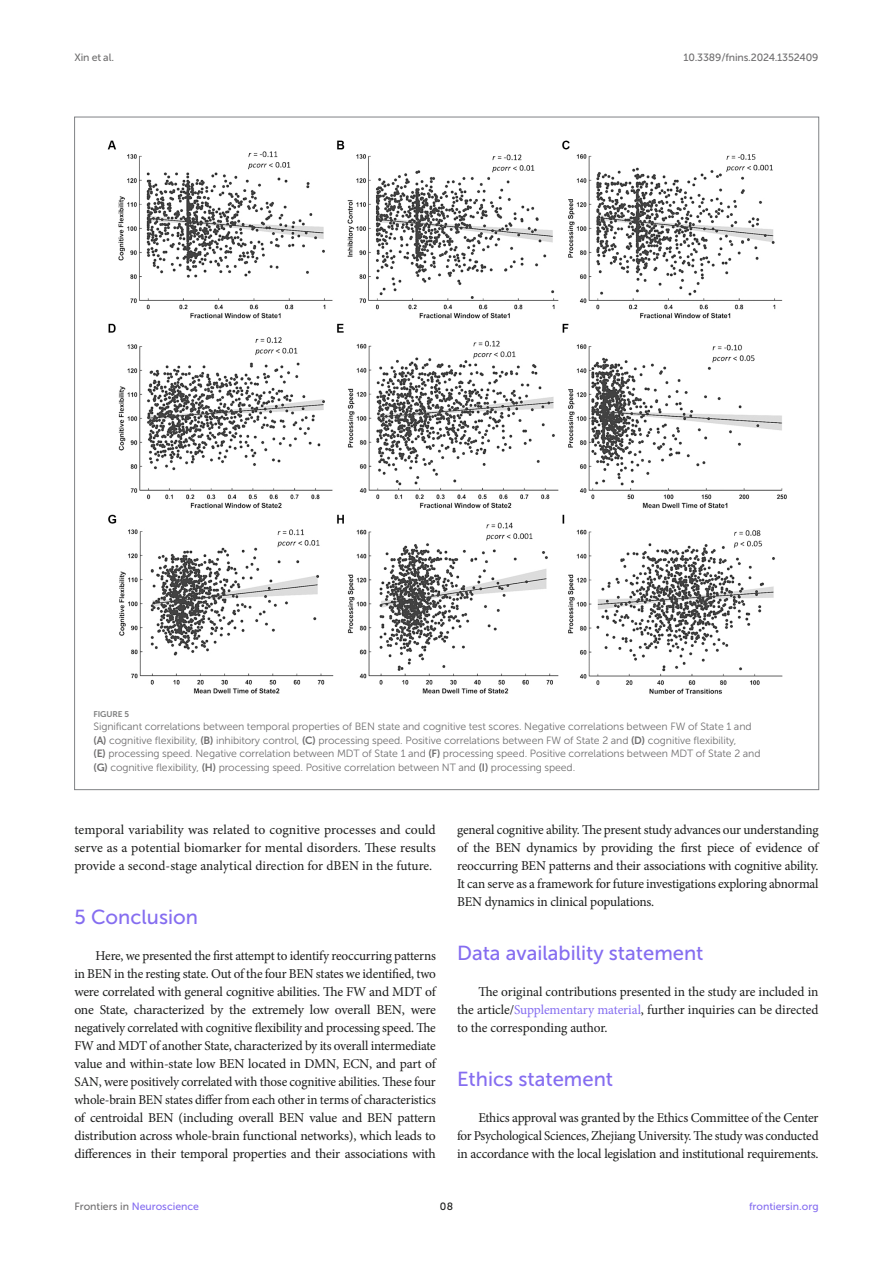
<style>
.page{position:relative;width:893px;height:1263px;background:#fff}
.page>*{position:absolute;margin:0;border:0;box-sizing:border-box;transform-origin:0 0}
.HEAD_1{font:20.25px "Museo Sans 500";color:#856df0}
.TEXT_FLUSH{font:13.5px/18px "Minion Pro";letter-spacing:-.015em;color:#1b1c1b;text-align:justify}
.TEXT{font:13.5px/18px "Minion Pro";letter-spacing:.005em;color:#1b1c1b;text-align:justify}
.FIG_LEG{font:10.5px/13.5px "Museo Sans 300";letter-spacing:-.01em;color:#706f70}
.t1{font:10.5px "Museo Sans 500";color:#856df0}
.t2{font:10.5px "Museo Sans 500";letter-spacing:-.015em;color:#706f70}
.t3{font:10.5px "Museo Sans 500";color:#1b1c1b}
.FIG_HD{font:8.25px "Museo Sans 700";letter-spacing:-.01em;color:#7e7f7f}
.s1{font-family:"Museo Sans 700"}
.s2{color:#856df0}
.s3{color:#706f70}
</style>
<div class="page">
<img style="left:107px;top:140px;width:680px;height:554px">
<p class="t2" style="left:74px;top:51px;width:41px">Xin et al.</p>
<p class="t2" style="left:683px;top:51px;width:137px">10.3389/fnins.2024.1352409</p>
<p class="FIG_HD" style="left:94px;top:709px;width:37px">FIGURE 5</p>
<p class="FIG_LEG" style="left:94px;top:720px;width:668px">Significant correlations between temporal properties of BEN state and cognitive test scores. Negative correlations between FW of State 1 and <span class="s1">(A)</span> cognitive flexibility, <span class="s1">(B)</span> inhibitory control, <span class="s1">(C)</span> processing speed. Positive correlations between FW of State 2 and <span class="s1">(D)</span> cognitive flexibility,<br><span class="s1">(E)</span> processing speed. Negative correlation between MDT of State 1 and <span class="s1">(F)</span> processing speed. Positive correlations between MDT of State 2 and <span class="s1">(G)</span> cognitive flexibility, <span class="s1">(H)</span> processing speed. Positive correlation between NT and <span class="s1">(I)</span> processing speed.</p>
<p class="TEXT" style="left:74px;top:821px;width:363px">temporal variability was related to cognitive processes and could serve as a potential biomarker for mental disorders. These results provide a second-stage analytical direction for dBEN in the future.</p>
<p class="HEAD_1" style="left:74px;top:906px;width:125px">5 Conclusion</p>
<p class="TEXT_FLUSH" style="left:74px;top:947px;width:363px;text-indent:21px">Here, we presented the first attempt to identify reoccurring patterns in BEN in the resting state. Out of the four BEN states we identified, two were correlated with general cognitive abilities. The FW and MDT of one State, characterized by the extremely low overall BEN, were negatively correlated with cognitive flexibility and processing speed. The FW and MDT of another State, characterized by its overall intermediate value and within-state low BEN located in DMN, ECN, and part of SAN, were positively correlated with those cognitive abilities. These four whole-brain BEN states differ from each other in terms of characteristics of centroidal BEN (including overall BEN value and BEN pattern distribution across whole-brain functional networks), which leads to differences in their temporal properties and their associations with</p>
<p class="TEXT_FLUSH" style="left:457px;top:821px;width:363px">general cognitive ability. The present study advances our understanding of the BEN dynamics by providing the first piece of evidence of reoccurring BEN patterns and their associations with cognitive ability.<br>It can serve as a framework for future investigations exploring abnormal BEN dynamics in clinical populations.</p>
<p class="HEAD_1" style="left:457px;top:942px;width:248px">Data availability statement</p>
<p class="TEXT_FLUSH" style="left:457px;top:983px;width:363px;text-indent:21px">The original contributions presented in the study are included in the article/<span class="s2">Supplementary material</span>, further inquiries can be directed to the corresponding author.</p>
<p class="HEAD_1" style="left:457px;top:1068px;width:158px">Ethics statement</p>
<p class="TEXT_FLUSH" style="left:457px;top:1109px;width:363px;text-indent:21px">Ethics approval was granted by the Ethics Committee of the Center for Psychological Sciences, Zhejiang University. The study was conducted in accordance with the local legislation and institutional requirements.</p>
<p class="t1" style="left:74px;top:1200px;width:126px"><span class="s3">Frontiers in</span> Neuroscience</p>
<p class="t3" style="left:440px;top:1200px;width:15px">08</p>
<p class="t1" style="left:749px;top:1200px;width:71px">frontiersin.org</p>
</div>
